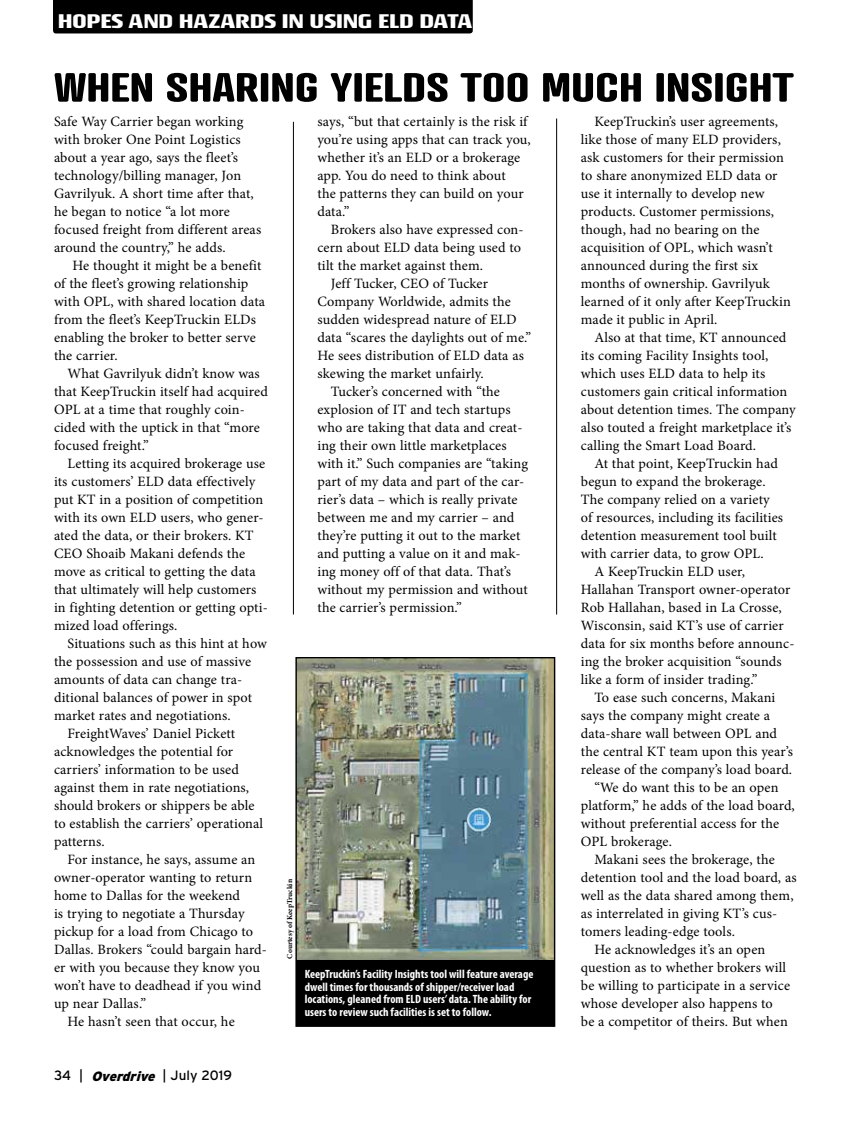
<style>
.page{position:relative;width:851px;height:1134px;background:#fff}
.page>*{position:absolute;margin:0;border:0;box-sizing:border-box;transform-origin:0 0}
.t1{font:700 39.6px "Atrament";color:#000;scale:1.27 1}
.t2{font:700 21px "Rogue Sans Ext";letter-spacing:.005em;color:#fff}
.t3{font:14.25px/18px "Minion Pro";letter-spacing:.01em;color:#000}
.t4{font:13.5px "Interstate";color:#000}
.t5{font:700 condensed 12px/12.8px "Myriad Pro";color:#fff}
.t6{font:700 7.5px "Minion Pro";color:#000}
.s1{font-style:inherit}
.s2{font-weight:900;font-style:italic}
</style>
<div class="page">
<hr style="left:293px;top:122px;width:1px;height:493px;background:#000">
<hr style="left:556px;top:118px;width:1px;height:497px;background:#000">
<div style="left:53px;top:0;width:419px;height:33px;background:#000"></div>
<div style="left:296px;top:658px;width:258px;height:368px;background:#000"></div>
<img style="left:297px;top:659px;width:256px;height:301px">
<div style="left:295px;top:657px;width:260px;height:370px;border:1px solid #000"></div>
<h2 class="t2" style="left:58px;top:8px;width:415px">HOPES AND HAZARDS IN USING ELD DATA</h2>
<h1 class="t1" style="left:54px;top:62px;width:584px">WHEN SHARING YIELDS TOO MUCH INSIGHT</h1>
<p class="t3" style="left:54px;top:113px;width:209px">Safe Way Carrier began working with broker One Point Logistics about a year ago, says the fleet’s technology/billing manager, Jon<br>Gavrilyuk. A short time after that, he began to notice “a lot more focused freight from different areas around the country,” he adds.</p>
<p class="t3" style="left:54px;top:257px;width:213px;text-indent:19px">He thought it might be a benefit of the fleet’s growing relationship with OPL, with shared location data from the fleet’s KeepTruckin ELDs enabling the broker to better serve the carrier.</p>
<p class="t3" style="left:54px;top:364px;width:215px;text-indent:13px">What Gavrilyuk didn’t know was that KeepTruckin itself had acquired<br>OPL at a time that roughly coin&shy;cided with the uptick in that “more focused freight.”</p>
<p class="t3" style="left:54px;top:454px;width:215px;text-indent:13px">Letting its acquired brokerage use its customers’ ELD data effectively put KT in a position of competition with its own ELD users, who gener&shy;ated the data, or their brokers. KT CEO Shoaib Makani defends the move as critical to getting the data that ultimately will help customers in fighting detention or getting opti&shy;mized load offerings.</p>
<p class="t3" style="left:67px;top:634px;width:201px">Situations such as this hint at how</p>
<p class="t3" style="left:54px;top:652px;width:199px">the possession and use of massive</p>
<p class="t3" style="left:54px;top:670px;width:190px">amounts of data can change tra-</p>
<p class="t3" style="left:54px;top:688px;width:199px">ditional balances of power in spot</p>
<p class="t3" style="left:54px;top:706px;width:178px">market rates and negotiations.</p>
<p class="t3" style="left:67px;top:724px;width:169px">FreightWaves’ Daniel Pickett</p>
<p class="t3" style="left:54px;top:742px;width:181px">acknowledges the potential for</p>
<p class="t3" style="left:54px;top:760px;width:186px">carriers’ information to be used</p>
<p class="t3" style="left:54px;top:778px;width:197px">against them in rate negotiations,</p>
<p class="t3" style="left:54px;top:796px;width:202px">should brokers or shippers be able</p>
<p class="t3" style="left:54px;top:814px;width:211px">to establish the carriers’ operational</p>
<p class="t3" style="left:54px;top:832px;width:52px">patterns.</p>
<p class="t3" style="left:67px;top:850px;width:189px">For instance, he says, assume an</p>
<p class="t3" style="left:54px;top:868px;width:200px">owner-operator wanting to return</p>
<p class="t3" style="left:54px;top:886px;width:187px">home to Dallas for the weekend</p>
<p class="t3" style="left:54px;top:904px;width:192px">is trying to negotiate a Thursday</p>
<p class="t3" style="left:54px;top:922px;width:201px">pickup for a load from Chicago to</p>
<p class="t3" style="left:54px;top:940px;width:214px">Dallas. Brokers “could bargain hard-</p>
<p class="t3" style="left:54px;top:958px;width:207px">er with you because they know you</p>
<p class="t3" style="left:54px;top:976px;width:209px">won’t have to deadhead if you wind</p>
<p class="t3" style="left:54px;top:994px;width:94px">up near Dallas.”</p>
<p class="t3" style="left:67px;top:1012px;width:169px">He hasn’t seen that occur, he</p>
<p class="t4" style="left:54px;top:1068px;width:179px">3 4 <span class="s1">|</span> <span class="s2">Overdrive</span> | J u l y 2 0 1 9</p>
<p class="t3" style="left:317px;top:112px;width:215px">says, “but that certainly is the risk if you’re using apps that can track you, whether it’s an ELD or a brokerage app. You do need to think about<br>the patterns they can build on your data.”</p>
<p class="t3" style="left:331px;top:220px;width:194px">Brokers also have expressed con-</p>
<p class="t3" style="left:317px;top:238px;width:205px">cern about ELD data being used to</p>
<p class="t3" style="left:317px;top:256px;width:167px">tilt the market against them.</p>
<p class="t3" style="left:331px;top:274px;width:159px">Jeff Tucker, CEO of Tucker</p>
<p class="t3" style="left:317px;top:292px;width:195px">Company Worldwide, admits the</p>
<p class="t3" style="left:317px;top:310px;width:201px">sudden widespread nature of ELD</p>
<p class="t3" style="left:317px;top:328px;width:215px">data “scares the daylights out of me.”</p>
<p class="t3" style="left:317px;top:346px;width:208px">He sees distribution of ELD data as</p>
<p class="t3" style="left:317px;top:364px;width:168px">skewing the market unfairly.</p>
<p class="t3" style="left:331px;top:382px;width:171px">Tucker’s concerned with “the</p>
<p class="t3" style="left:317px;top:400px;width:195px">explosion of IT and tech startups</p>
<p class="t3" style="left:317px;top:418px;width:206px">who are taking that data and creat-</p>
<p class="t3" style="left:317px;top:436px;width:191px">ing their own little marketplaces</p>
<p class="t3" style="left:317px;top:454px;width:212px">with it.” Such companies are “taking</p>
<p class="t3" style="left:317px;top:472px;width:208px">part of my data and part of the car-</p>
<p class="t3" style="left:317px;top:490px;width:201px">rier’s data – which is really private</p>
<p class="t3" style="left:317px;top:508px;width:198px">between me and my carrier – and</p>
<p class="t3" style="left:317px;top:526px;width:204px">they’re putting it out to the market</p>
<p class="t3" style="left:317px;top:544px;width:205px">and putting a value on it and mak-</p>
<p class="t3" style="left:317px;top:562px;width:195px">ing money off of that data. That’s</p>
<p class="t3" style="left:317px;top:580px;width:212px">without my permission and without</p>
<p class="t3" style="left:317px;top:598px;width:146px">the carrier’s permission.”</p>
<p class="t6" style="left:284px;top:958px;width:81px;rotate:-90deg">Courtesy of KeepTruckin</p>
<p class="t5" style="left:305px;top:967px;width:230px">KeepTruckin’s Facility Insights tool will feature average dwell times for thousands of shipper/receiver load locations, gleaned from ELD users’ data. The ability for users to review such facilities is set to follow.</p>
<p class="t3" style="left:580px;top:112px;width:211px;text-indent:13px">KeepTruckin’s user agreements, like those of many ELD providers, ask customers for their permission to share anonymized ELD data or use it internally to develop new products. Customer permissions, though, had no bearing on the acquisition of OPL, which wasn’t announced during the first six months of ownership. Gavrilyuk learned of it only after KeepTruckin made it public in April.</p>
<p class="t3" style="left:580px;top:328px;width:216px;text-indent:13px">Also at that time, KT announced its coming Facility Insights tool, which uses ELD data to help its customers gain critical information about detention times. The company also touted a freight marketplace it’s calling the Smart Load Board.</p>
<p class="t3" style="left:594px;top:454px;width:185px">At that point, KeepTruckin had</p>
<p class="t3" style="left:580px;top:472px;width:186px">begun to expand the brokerage.</p>
<p class="t3" style="left:580px;top:490px;width:190px">The company relied on a variety</p>
<p class="t3" style="left:580px;top:508px;width:204px">of resources, including its facilities</p>
<p class="t3" style="left:580px;top:526px;width:197px">detention measurement tool built</p>
<p class="t3" style="left:580px;top:544px;width:184px">with carrier data, to grow OPL.</p>
<p class="t3" style="left:594px;top:562px;width:152px">A KeepTruckin ELD user,</p>
<p class="t3" style="left:580px;top:580px;width:211px">Hallahan Transport owner-operator</p>
<p class="t3" style="left:580px;top:598px;width:202px">Rob Hallahan, based in La Crosse,</p>
<p class="t3" style="left:580px;top:616px;width:204px">Wisconsin, said KT’s use of carrier</p>
<p class="t3" style="left:580px;top:634px;width:215px">data for six months before announc-</p>
<p class="t3" style="left:580px;top:652px;width:202px">ing the broker acquisition “sounds</p>
<p class="t3" style="left:580px;top:670px;width:178px">like a form of insider trading.”</p>
<p class="t3" style="left:594px;top:688px;width:183px">To ease such concerns, Makani</p>
<p class="t3" style="left:580px;top:706px;width:191px">says the company might create a</p>
<p class="t3" style="left:580px;top:724px;width:198px">data-share wall between OPL and</p>
<p class="t3" style="left:580px;top:742px;width:214px">the central KT team upon this year’s</p>
<p class="t3" style="left:580px;top:760px;width:213px">release of the company’s load board.</p>
<p class="t3" style="left:594px;top:778px;width:186px">“We do want this to be an open</p>
<p class="t3" style="left:580px;top:796px;width:215px">platform,” he adds of the load board,</p>
<p class="t3" style="left:580px;top:814px;width:200px">without preferential access for the</p>
<p class="t3" style="left:580px;top:832px;width:93px">OPL brokerage.</p>
<p class="t3" style="left:594px;top:850px;width:182px">Makani sees the brokerage, the</p>
<p class="t3" style="left:580px;top:868px;width:217px">detention tool and the load board, as</p>
<p class="t3" style="left:580px;top:886px;width:214px">well as the data shared among them,</p>
<p class="t3" style="left:580px;top:904px;width:198px">as interrelated in giving KT’s cus-</p>
<p class="t3" style="left:580px;top:922px;width:156px">tomers leading-edge tools.</p>
<p class="t3" style="left:594px;top:940px;width:172px">He acknowledges it’s an open</p>
<p class="t3" style="left:580px;top:958px;width:207px">question as to whether brokers will</p>
<p class="t3" style="left:580px;top:976px;width:211px">be willing to participate in a service</p>
<p class="t3" style="left:580px;top:994px;width:193px">whose developer also happens to</p>
<p class="t3" style="left:580px;top:1012px;width:208px">be a competitor of theirs. But when</p>
</div>
